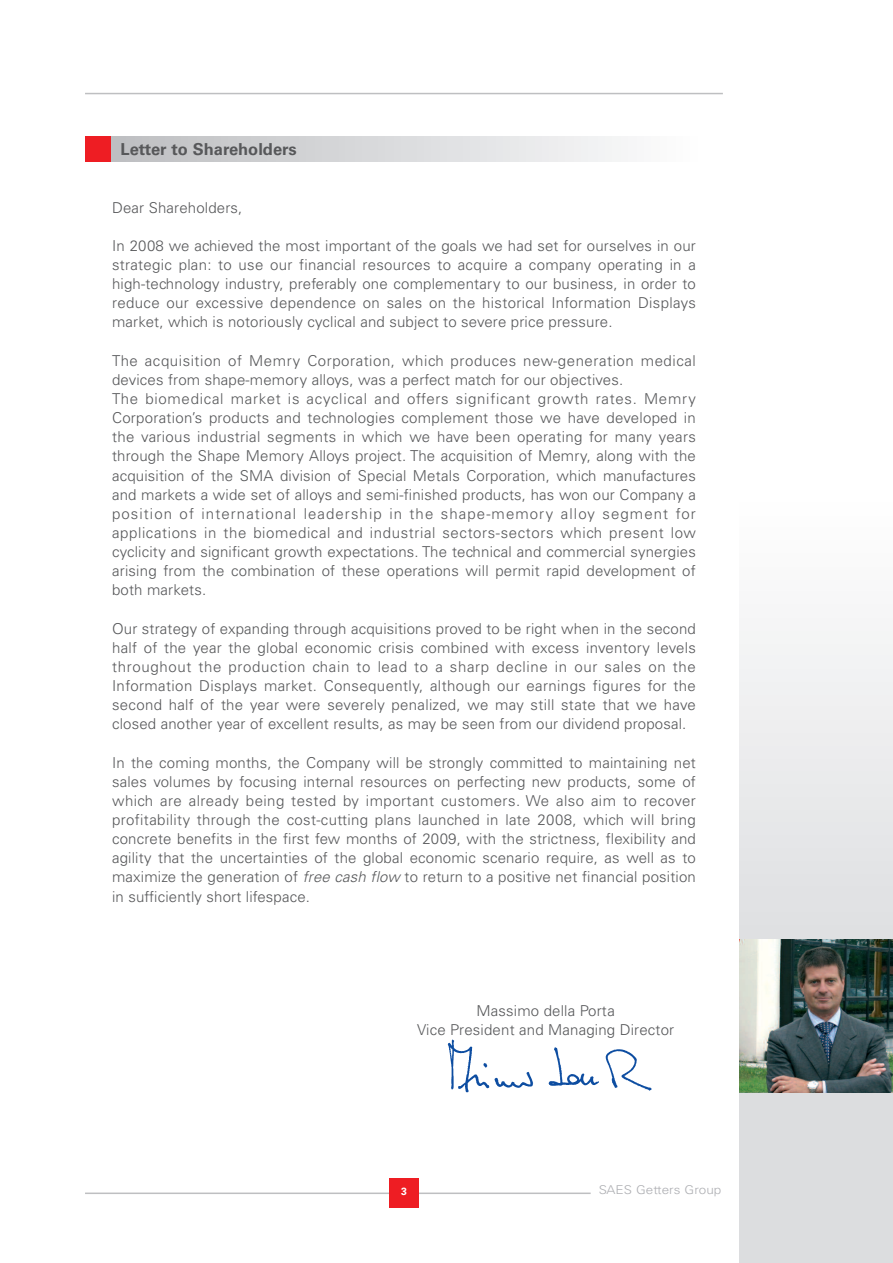
<style>
.page{position:relative;width:893px;height:1263px;background:#fff}
.page>*{position:absolute;margin:0;border:0;box-sizing:border-box;transform-origin:0 0}
.t1{font:700 16.5px "Univers";color:#57585a}
.t2{font:300 15px/19.2px "Univers";letter-spacing:.01em;color:#57585a;text-align:justify}
.t3{font:300 12.15px "Univers";color:#aeafb3;scale:1.11 1}
.t4{font:700 10.5px "Univers";color:#fff}
.s1{font-style:italic}
</style>
<div class="page">
<hr style="left:85px;top:1192px;width:506px;height:2px;background:#bebfc1">
<div style="left:389px;top:1178px;width:30px;height:30px;background:#ee1d23"></div>
<div style="left:111px;top:136px;width:586px;height:26px;background:linear-gradient(to right,#bcbec0,#fcfdfd)"></div>
<div style="left:85px;top:136px;width:26px;height:26px;background:#ee1d23"></div>
<div style="left:740px;top:500px;width:153px;height:478px;background:linear-gradient(to bottom,#fefefe,#dbdddf)"></div>
<div style="left:740px;top:971px;width:153px;height:292px;background:#dcdddf"></div>
<img style="left:740px;top:940px;width:153px;height:153px">
<img style="left:447px;top:1039px;width:205px;height:54px">
<hr style="left:85px;top:93px;width:638px;height:1px;background:#bebfc1">
<p class="t1" style="left:121px;top:143px;width:178px">Letter to Shareholders</p>
<p class="t2" style="left:112px;top:199px;width:132px">Dear Shareholders,</p>
<p class="t2" style="left:112px;top:237px;width:585px">In 2008 we achieved the most important of the goals we had set for ourselves in our strategic plan: to use our financial resources to acquire a company operating in a high-technology industry, preferably one complementary to our business, in order to reduce our excessive dependence on sales on the historical Information Displays market, which is notoriously cyclical and subject to severe price pressure.</p>
<p class="t2" style="left:112px;top:352px;width:585px;text-align:left">The acquisition of Memry Corporation, which produces new-generation medical devices from shape-memory alloys, was a perfect match for our objectives.<br>The biomedical market is acyclical and offers significant growth rates. Memry Corporation’s products and technologies complement those we have developed in the various industrial segments in which we have been operating for many years through the Shape Memory Alloys project. The acquisition of Memry, along with the acquisition of the SMA division of Special Metals Corporation, which manufactures and markets a wide set of alloys and semi-finished products, has won our Company a position of international leadership in the shape-memory alloy segment for applications in the biomedical and industrial sectors-sectors which present low cyclicity and significant growth expectations. The technical and commercial synergies arising from the combination of these operations will permit rapid development of both markets.</p>
<p class="t2" style="left:112px;top:620px;width:585px">Our strategy of expanding through acquisitions proved to be right when in the second half of the year the global economic crisis combined with excess inventory levels throughout the production chain to lead to a sharp decline in our sales on the Information Displays market. Consequently, although our earnings figures for the second half of the year were severely penalized, we may still state that we have closed another year of excellent results, as may be seen from our dividend proposal.</p>
<p class="t2" style="left:112px;top:754px;width:585px">In the coming months, the Company will be strongly committed to maintaining net sales volumes by focusing internal resources on perfecting new products, some of which are already being tested by important customers. We also aim to recover profitability through the cost-cutting plans launched in late 2008, which will bring concrete benefits in the first few months of 2009, with the strictness, flexibility and agility that the uncertainties of the global economic scenario require, as well as to maximize the generation of <span class="s1">free cash flow</span> to return to a positive net financial position in sufficiently short lifespace.</p>
<p class="t2" style="left:417px;top:1003px;width:258px;text-align:center">Massimo della Porta<br>Vice President and Managing Director</p>
<p class="t4" style="left:401px;top:1188px;width:7px">3</p>
<p class="t3" style="left:599px;top:1185px;width:112px">SAES Getters Group</p>
</div>
